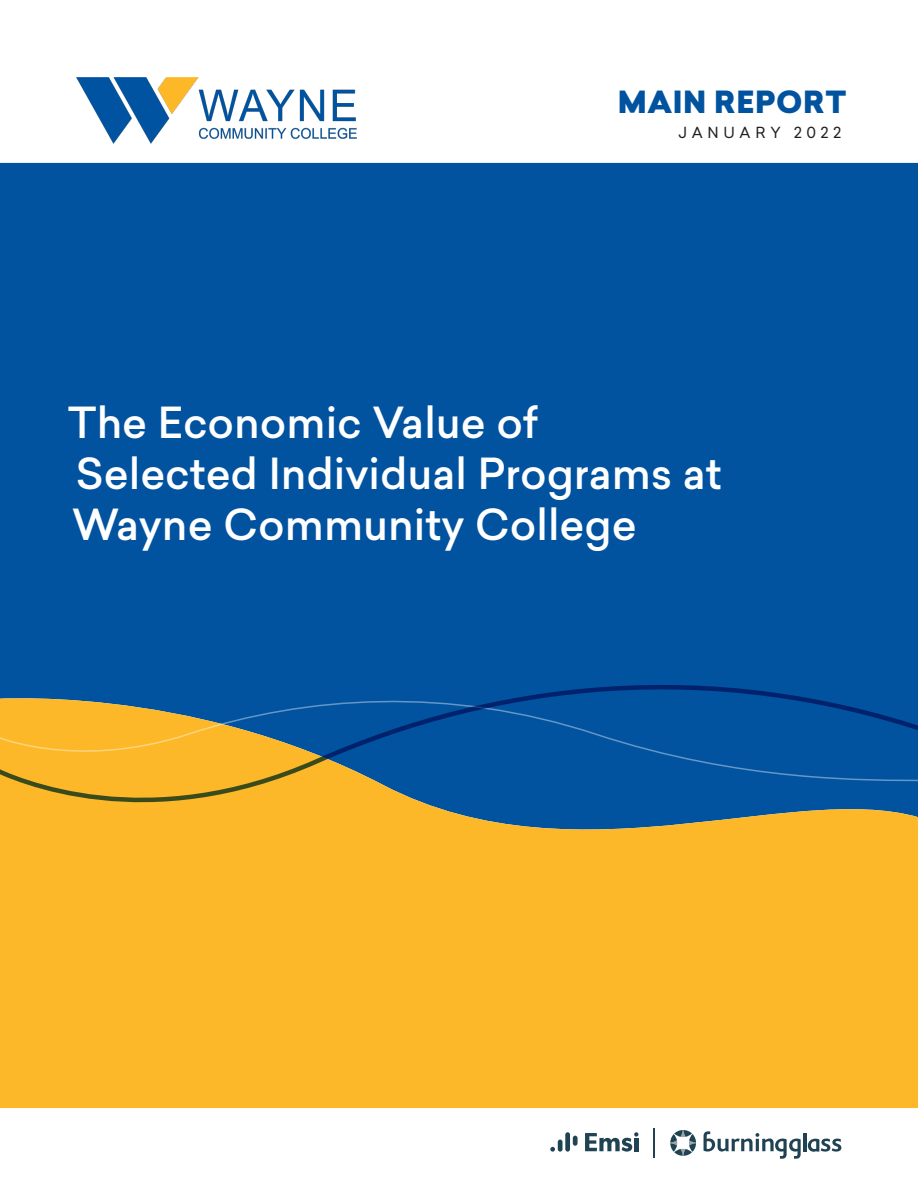
<style>
.page{position:relative;width:918px;height:1188px;background:#fff}
.page>*{position:absolute;margin:0;border:0;box-sizing:border-box;transform-origin:0 0}
.t1{font:500 42px/51px "Sailec";color:#fff}
.t2{font:900 30px "Sailec";letter-spacing:.02em;color:#0153a0}
.t3{font:15px "Sailec";letter-spacing:.32em;color:#231f20}
</style>
<div class="page">
<div style="left:0;top:163px;width:918px;height:519px;background:#0153a0"></div>
<div style="left:0;top:682px;width:918px;height:426px;background:#fcb828"></div>
<svg style="left:0;top:683px;width:918px;height:121px;background:#476e7c"></svg>
<svg style="left:585px;top:1132px;width:53px;height:20px"></svg>
<div style="left:558px;top:1140px;width:5px;height:12px;background:#204354;border-radius:2px"></div>
<div style="left:565px;top:1132px;width:5px;height:20px;background:#204354;border-radius:2px"></div>
<svg style="left:550px;top:1147px;width:5px;height:5px"></svg>
<div style="left:573px;top:1136px;width:5px;height:10px;background:#204354;border-radius:2px"></div>
<hr style="left:653px;top:1128px;width:2px;height:30px;background:#204354">
<svg style="left:808px;top:1139px;width:33px;height:13px"></svg>
<hr style="left:803px;top:1133px;width:3px;height:18px;background:#204354">
<svg style="left:704px;top:1131px;width:97px;height:28px"></svg>
<svg style="left:670px;top:1130px;width:26px;height:26px"></svg>
<img style="left:77px;top:78px;width:280px;height:65px">
<p class="t2" style="left:618px;top:80px;width:230px">MAIN REPORT</p>
<p class="t3" style="left:678px;top:122px;width:164px">JANUARY 2022</p>
<p class="t1" style="left:68px;top:397px;width:655px">The Economic Value of<br>Selected Individual Programs at<br>Wayne Community College</p>
</div>
